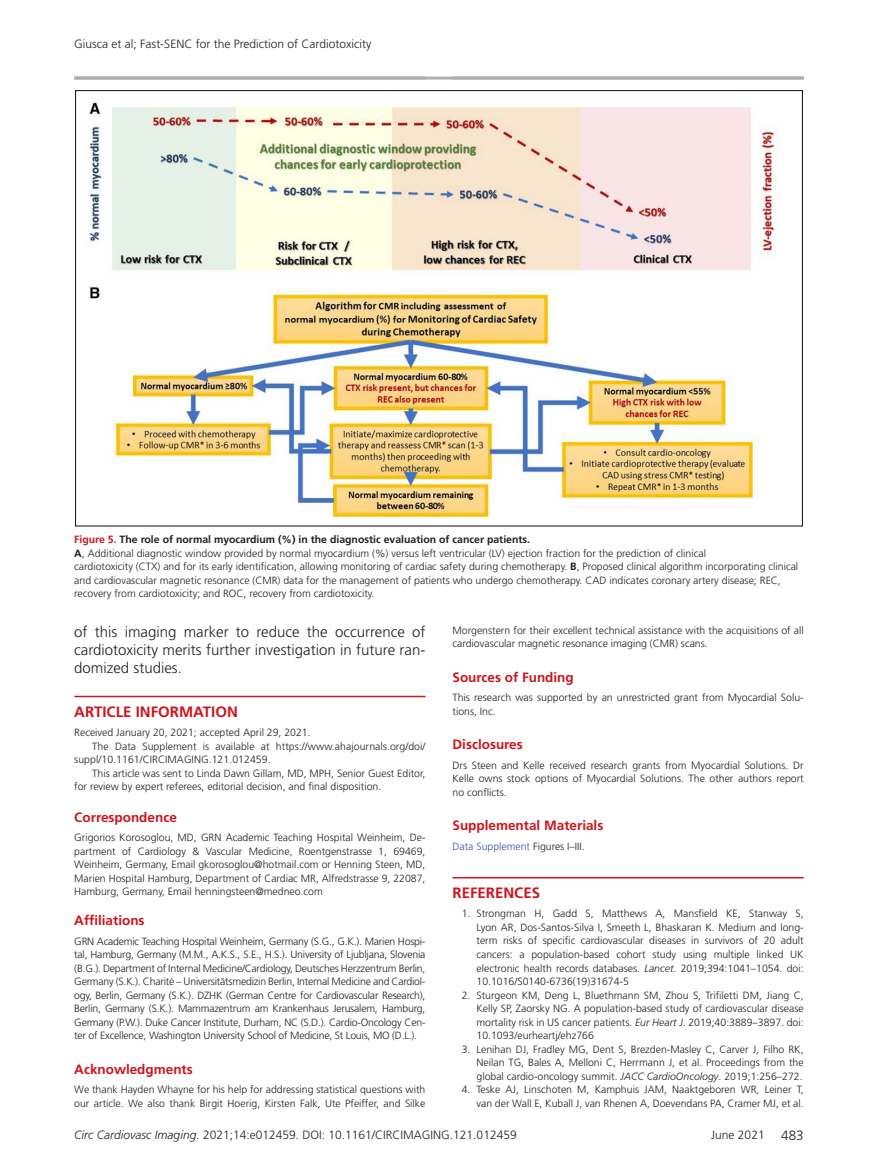
<style>
.page{position:relative;width:878px;height:1175px;background:#fff}
.page>*{position:absolute;margin:0;border:0;box-sizing:border-box;transform-origin:0 0}
.t1{font:300 15px/18px "Frutiger LT Std";color:#231f20;text-align:justify}
.t2{font:700 15px "Frutiger LT Std";color:#cd151d}
.t3{font:700 13.5px "Frutiger LT Std";color:#cd151d}
.t4{font:300 12px "Frutiger LT Std";color:#231f20}
.t5{font:300 10.5px/13.5px "Frutiger LT Std";color:#231f20;text-align:justify}
.t6{font:300 10.5px "Frutiger LT Std";color:#3a53a3}
.s1{font-weight:700;color:#cd151d}
.s2{font-weight:700}
.s3{color:#231f20}
.s4{font-style:italic}
.s5{font-size:13.5px}
</style>
<div class="page">
<hr style="left:74px;top:76px;width:729px;height:4px;background:#b9babe">
<hr style="left:74px;top:695px;width:351px;height:2px;background:#cd151d">
<hr style="left:452px;top:877px;width:351px;height:1px;background:#cd151d">
<img style="left:75px;top:90px;width:728px;height:437px">
<p class="t4" style="left:74px;top:37px;width:298px">Giusca et al; Fast-SENC for the Prediction of Cardiotoxicity</p>
<p class="t5" style="left:74px;top:533px;width:725px;text-align:left"><span class="s1">Figure 5.</span> <span class="s2">The role of normal myocardium (%) in the diagnostic evaluation of cancer patients.<br>A</span>, Additional diagnostic window provided by normal myocardium (%) versus left ventricular (LV) ejection fraction for the prediction of clinical<br>cardiotoxicity (CTX) and for its early identification, allowing monitoring of cardiac safety during chemotherapy. <span class="s2">B</span>, Proposed clinical algorithm incorporating clinical and cardiovascular magnetic resonance (CMR) data for the management of patients who undergo chemotherapy. CAD indicates coronary artery disease; REC, recovery from cardiotoxicity; and ROC, recovery from cardiotoxicity.</p>
<h1 class="t1" style="left:74px;top:623px;width:353px">of this imaging marker to reduce the occurrence of cardiotoxicity merits further investigation in future ran&shy;domized studies.</h1>
<h1 class="t2" style="left:74px;top:702px;width:165px">ARTICLE INFORMATION</h1>
<p class="t5" style="left:74px;top:726px;width:238px">Received January 20, 2021; accepted April 29, 2021.</p>
<p class="t5" style="left:92px;top:739px;width:334px">The Data Supplement is available at https://www.ahajournals.org/doi/</p>
<p class="t5" style="left:74px;top:753px;width:198px">suppl/10.1161/CIRCIMAGING.121.012459.</p>
<p class="t5" style="left:92px;top:766px;width:334px">This article was sent to Linda Dawn Gillam, MD, MPH, Senior Guest Editor,</p>
<p class="t5" style="left:74px;top:780px;width:308px">for review by expert referees, editorial decision, and final disposition.</p>
<p class="t3" style="left:74px;top:809px;width:104px">Correspondence</p>
<p class="t5" style="left:74px;top:831px;width:353px">Grigorios Korosoglou, MD, GRN Academic Teaching Hospital Weinheim, De&shy;partment of Cardiology &amp; Vascular Medicine, Roentgenstrasse 1, 69469, Weinheim, Germany, Email gkorosoglou@hotmail.com or Henning Steen, MD, Marien Hospital Hamburg, Department of Cardiac MR, Alfredstrasse 9, 22087, Hamburg, Germany, Email henningsteen@medneo.com</p>
<p class="t3" style="left:74px;top:912px;width:72px">Affiliations</p>
<p class="t5" style="left:74px;top:934px;width:353px">GRN Academic Teaching Hospital Weinheim, Germany (S.G., G.K.). Marien Hospi&shy;tal, Hamburg, Germany (M.M., A.K.S., S.E., H.S.). University of Ljubljana, Slovenia (B.G.). Department of Internal Medicine/Cardiology, Deutsches Herzzentrum Berlin, Germany (S.K.). Charité – Universitätsmedizin Berlin, Internal Medicine and Cardiol&shy;ogy, Berlin, Germany (S.K.). DZHK (German Centre for Cardiovascular Research), Berlin, Germany (S.K.). Mammazentrum am Krankenhaus Jerusalem, Hamburg, Germany (P.W.). Duke Cancer Institute, Durham, NC (S.D.). Cardio-Oncology Cen&shy;ter of Excellence, Washington University School of Medicine, St Louis, MO (D.L.).</p>
<p class="t3" style="left:74px;top:1061px;width:120px">Acknowledgments</p>
<p class="t5" style="left:74px;top:1083px;width:352px">We thank Hayden Whayne for his help for addressing statistical questions with our article. We also thank Birgit Hoerig, Kirsten Falk, Ute Pfeiffer, and Silke</p>
<p class="t5" style="left:452px;top:623px;width:353px">Morgenstern for their excellent technical assistance with the acquisitions of all cardiovascular magnetic resonance imaging (CMR) scans.</p>
<p class="t3" style="left:452px;top:669px;width:123px">Sources of Funding</p>
<p class="t5" style="left:452px;top:691px;width:353px">This research was supported by an unrestricted grant from Myocardial Solu&shy;tions, Inc.</p>
<p class="t3" style="left:452px;top:736px;width:72px">Disclosures</p>
<p class="t5" style="left:452px;top:758px;width:353px">Drs Steen and Kelle received research grants from Myocardial Solutions. Dr Kelle owns stock options of Myocardial Solutions. The other authors report no conflicts.</p>
<p class="t3" style="left:452px;top:817px;width:152px">Supplemental Materials</p>
<p class="t6" style="left:452px;top:840px;width:134px">Data Supplement <span class="s3">Figures I–III.</span></p>
<h1 class="t2" style="left:452px;top:884px;width:89px">REFERENCES</h1>
<p class="t5" style="left:476px;top:907px;width:329px;text-indent:-15px">1. Strongman H, Gadd S, Matthews A, Mansfield KE, Stanway S, Lyon AR, Dos-Santos-Silva I, Smeeth L, Bhaskaran K. Medium and long&shy;term risks of specific cardiovascular diseases in survivors of 20 adult cancers: a population-based cohort study using multiple linked UK electronic health records databases. <span class="s4">Lancet</span>. 2019;394:1041–1054. doi:<br>10.1016/S0140-6736(19)31674-5</p>
<p class="t5" style="left:476px;top:988px;width:329px;text-indent:-15px">2. Sturgeon KM, Deng L, Bluethmann SM, Zhou S, Trifiletti DM, Jiang C, Kelly SP, Zaorsky NG. A population-based study of cardiovascular disease mortality risk in US cancer patients. <span class="s4">Eur Heart J</span>. 2019;40:3889–3897. doi:<br>10.1093/eurheartj/ehz766</p>
<p class="t5" style="left:476px;top:1042px;width:329px;text-indent:-15px">3. Lenihan DJ, Fradley MG, Dent S, Brezden-Masley C, Carver J, Filho RK, Neilan TG, Bales A, Melloni C, Herrmann J, et al. Proceedings from the global cardio-oncology summit. <span class="s4">JACC CardioOncology</span>. 2019;1:256–272.</p>
<p class="t5" style="left:461px;top:1082px;width:343px;text-align:right">4. Teske AJ, Linschoten M, Kamphuis JAM, Naaktgeboren WR, Leiner T, van der Wall E, Kuball J, van Rhenen A, Doevendans PA, Cramer MJ, et al.</p>
<p class="t4" style="left:74px;top:1128px;width:444px"><span class="s4">Circ Cardiovasc Imaging.</span> 2021;14:e012459. DOI: 10.1161/CIRCIMAGING.121.012459</p>
<p class="t4" style="left:711px;top:1128px;width:94px">June 2021 <span class="s5">483</span></p>
</div>
